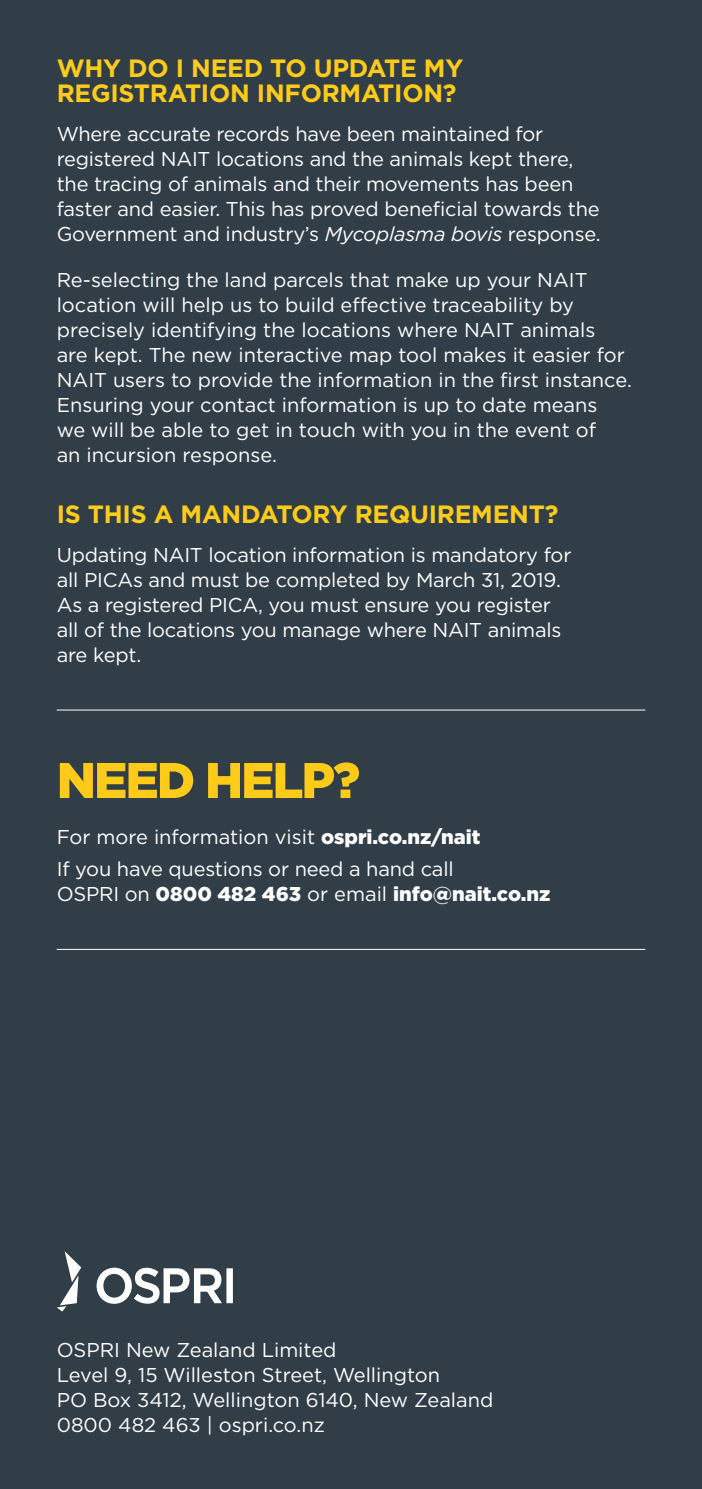
<style>
.page{position:relative;width:702px;height:1489px;background:#fff}
.page>*{position:absolute;margin:0;border:0;box-sizing:border-box;transform-origin:0 0}
.t1{font:900 50px "Gotham";letter-spacing:-.04em;color:#fecc18}
.Subheading{font:700 25px/25px "Gotham";letter-spacing:-.01em;color:#fecc18}
.Body{font:20px/25px "Gotham";letter-spacing:-.01em;color:#fff}
.s1{font-style:italic}
.s2{font-weight:900}
</style>
<div class="page">
<div style="left:0;top:0;width:702px;height:1488px;background:#313e48"></div>
<svg style="left:57px;top:1251px;width:176px;height:60px"></svg>
<hr style="left:57px;top:948px;width:588px;height:1px;background:#fff">
<hr style="left:57px;top:709px;width:588px;height:1px;background:#fff">
<p class="Subheading" style="left:57px;top:55px;width:408px">WHY DO I NEED TO UPDATE MY<br>REGISTRATION INFORMATION?</p>
<p class="Body" style="left:57px;top:121px;width:545px">Where accurate records have been maintained for registered NAIT locations and the animals kept there, the tracing of animals and their movements has been faster and easier. This has proved beneficial towards the Government and industry’s <span class="s1">Mycoplasma bovis</span> response.</p>
<p class="Body" style="left:57px;top:267px;width:576px">Re-selecting the land parcels that make up your NAIT location will help us to build effective traceability by precisely identifying the locations where NAIT animals<br>are kept. The new interactive map tool makes it easier for NAIT users to provide the information in the first instance.<br>Ensuring your contact information is up to date means<br>we will be able to get in touch with you in the event of<br>an incursion response.</p>
<p class="Subheading" style="left:57px;top:501px;width:503px">IS THIS A MANDATORY REQUIREMENT?</p>
<p class="Body" style="left:57px;top:542px;width:516px">Updating NAIT location information is mandatory for all PICAs and must be completed by March 31, 2019.<br>As a registered PICA, you must ensure you register all of the locations you manage where NAIT animals are kept.</p>
<p class="t1" style="left:57px;top:745px;width:305px">NEED HELP?</p>
<p class="Body" style="left:57px;top:824px;width:425px">For more information visit <span class="s2">ospri.co.nz/nait</span></p>
<p class="Body" style="left:57px;top:856px;width:495px">If you have questions or need a hand call<br>OSPRI on <span class="s2">0800 482 463</span> or email <span class="s2">info@nait.co.nz</span></p>
<p class="Body" style="left:57px;top:1336px;width:281px">OSPRI New Zealand Limited</p>
<p class="Body" style="left:57px;top:1361px;width:385px">Level 9, 15 Willeston Street, Wellington</p>
<p class="Body" style="left:57px;top:1386px;width:438px">PO Box 3412, Wellington 6140, New Zealand</p>
<p class="Body" style="left:57px;top:1411px;width:269px">0800 482 463 | ospri.co.nz</p>
</div>
